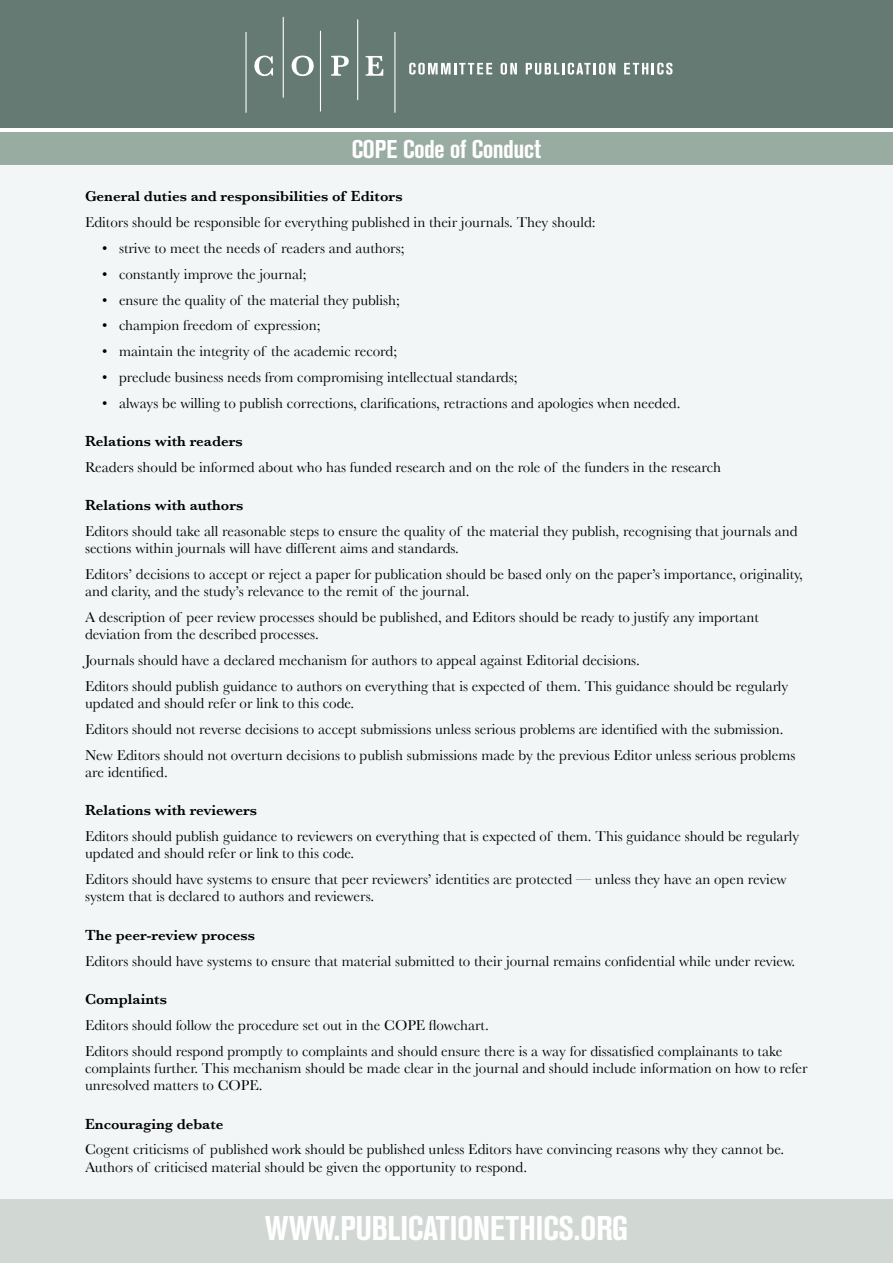
<style>
.page{position:relative;width:893px;height:1263px;background:#fff}
.page>*{position:absolute;margin:0;border:0;box-sizing:border-box;transform-origin:0 0}
.t1{font:36px "A Grotesk Mdm Cnd";color:#fff}
.t2{font:27px "A Grotesk Mdm Cnd";color:#fff}
.t3{font:15px/17.2px "Baskerville";color:#000}
.t4{font:600 15px "Baskerville";color:#000}
</style>
<div class="page">
<div style="left:0;top:132px;width:893px;height:42px;background:#99aca2"></div>
<div style="left:0;top:166px;width:893px;height:1052px;background:#f3f6f6"></div>
<div style="left:0;top:1199px;width:893px;height:64px;background:#d1d8d4"></div>
<div style="left:0;top:0;width:893px;height:128px;background:#657a73"></div>
<svg style="left:254px;top:56px;width:19px;height:20px"></svg>
<svg style="left:292px;top:56px;width:22px;height:20px"></svg>
<svg style="left:331px;top:56px;width:18px;height:20px"></svg>
<svg style="left:366px;top:56px;width:17px;height:20px"></svg>
<hr style="left:283px;top:17px;width:1px;height:80px;background:#fff">
<hr style="left:245px;top:32px;width:2px;height:80px;background:#fff">
<hr style="left:320px;top:31px;width:1px;height:80px;background:#fff">
<hr style="left:357px;top:20px;width:1px;height:80px;background:#fff">
<hr style="left:394px;top:32px;width:1px;height:80px;background:#fff">
<svg style="left:409px;top:63px;width:83px;height:12px"></svg>
<svg style="left:501px;top:63px;width:16px;height:12px"></svg>
<svg style="left:526px;top:63px;width:89px;height:12px"></svg>
<svg style="left:624px;top:63px;width:48px;height:12px"></svg>
<h2 class="t2" style="left:352px;top:131px;width:191px">COPE Code of Conduct</h2>
<p class="t4" style="left:85px;top:188px;width:319px">General duties and responsibilities of Editors</p>
<p class="t3" style="left:85px;top:214px;width:512px">Editors should be responsible for everything published in their journals. They should:</p>
<p class="t3" style="left:102px;top:239px;width:304px">• strive to meet the needs of readers and authors;</p>
<p class="t3" style="left:102px;top:265px;width:206px">• constantly improve the journal;</p>
<p class="t3" style="left:102px;top:291px;width:299px">• ensure the quality of the material they publish;</p>
<p class="t3" style="left:102px;top:317px;width:220px">• champion freedom of expression;</p>
<p class="t3" style="left:102px;top:342px;width:297px">• maintain the integrity of the academic record;</p>
<p class="t3" style="left:102px;top:368px;width:417px">• preclude business needs from compromising intellectual standards;</p>
<p class="t3" style="left:102px;top:394px;width:580px">• always be willing to publish corrections, clarifications, retractions and apologies when needed.</p>
<p class="t4" style="left:85px;top:432px;width:159px">Relations with readers</p>
<p class="t3" style="left:85px;top:458px;width:637px">Readers should be informed about who has funded research and on the role of the funders in the research</p>
<p class="t4" style="left:85px;top:497px;width:160px">Relations with authors</p>
<p class="t3" style="left:85px;top:522px;width:714px">Editors should take all reasonable steps to ensure the quality of the material they publish, recognising that journals and sections within journals will have different aims and standards.</p>
<p class="t3" style="left:85px;top:565px;width:719px">Editors’ decisions to accept or reject a paper for publication should be based only on the paper’s importance, originality, and clarity, and the study’s relevance to the remit of the journal.</p>
<p class="t3" style="left:85px;top:608px;width:675px">A description of peer review processes should be published, and Editors should be ready to justify any important deviation from the described processes.</p>
<p class="t3" style="left:85px;top:647px;width:705px;line-height:25.8px">Journals should have a declared mechanism for authors to appeal against Editorial decisions.<br>Editors should publish guidance to authors on everything that is expected of them. This guidance should be regularly</p>
<p class="t3" style="left:85px;top:690px;width:712px;line-height:25.8px">updated and should refer or link to this code.<br>Editors should not reverse decisions to accept submissions unless serious problems are identified with the submission.<br>New Editors should not overturn decisions to publish submissions made by the previous Editor unless serious problems</p>
<p class="t3" style="left:85px;top:763px;width:84px">are identified.</p>
<p class="t4" style="left:85px;top:802px;width:174px">Relations with reviewers</p>
<p class="t3" style="left:85px;top:827px;width:716px">Editors should publish guidance to reviewers on everything that is expected of them. This guidance should be regularly updated and should refer or link to this code.</p>
<p class="t3" style="left:85px;top:870px;width:703px">Editors should have systems to ensure that peer reviewers’ identities are protected — unless they have an open review system that is declared to authors and reviewers.</p>
<p class="t4" style="left:85px;top:926px;width:171px">The peer-review process</p>
<p class="t3" style="left:85px;top:952px;width:712px">Editors should have systems to ensure that material submitted to their journal remains confidential while under review.</p>
<p class="t4" style="left:85px;top:990px;width:83px">Complaints</p>
<p class="t3" style="left:85px;top:1012px;width:699px;line-height:25.8px">Editors should follow the procedure set out in the COPE flowchart.<br>Editors should respond promptly to complaints and should ensure there is a way for dissatisfied complainants to take</p>
<p class="t3" style="left:85px;top:1059px;width:724px">complaints further. This mechanism should be made clear in the journal and should include information on how to refer unresolved matters to COPE.</p>
<p class="t4" style="left:85px;top:1115px;width:140px">Encouraging debate</p>
<p class="t3" style="left:85px;top:1141px;width:701px">Cogent criticisms of published work should be published unless Editors have convincing reasons why they cannot be.<br>Authors of criticised material should be given the opportunity to respond.</p>
<h1 class="t1" style="left:265px;top:1204px;width:365px">WWW.PUBLICATIONETHICS.ORG</h1>
</div>
